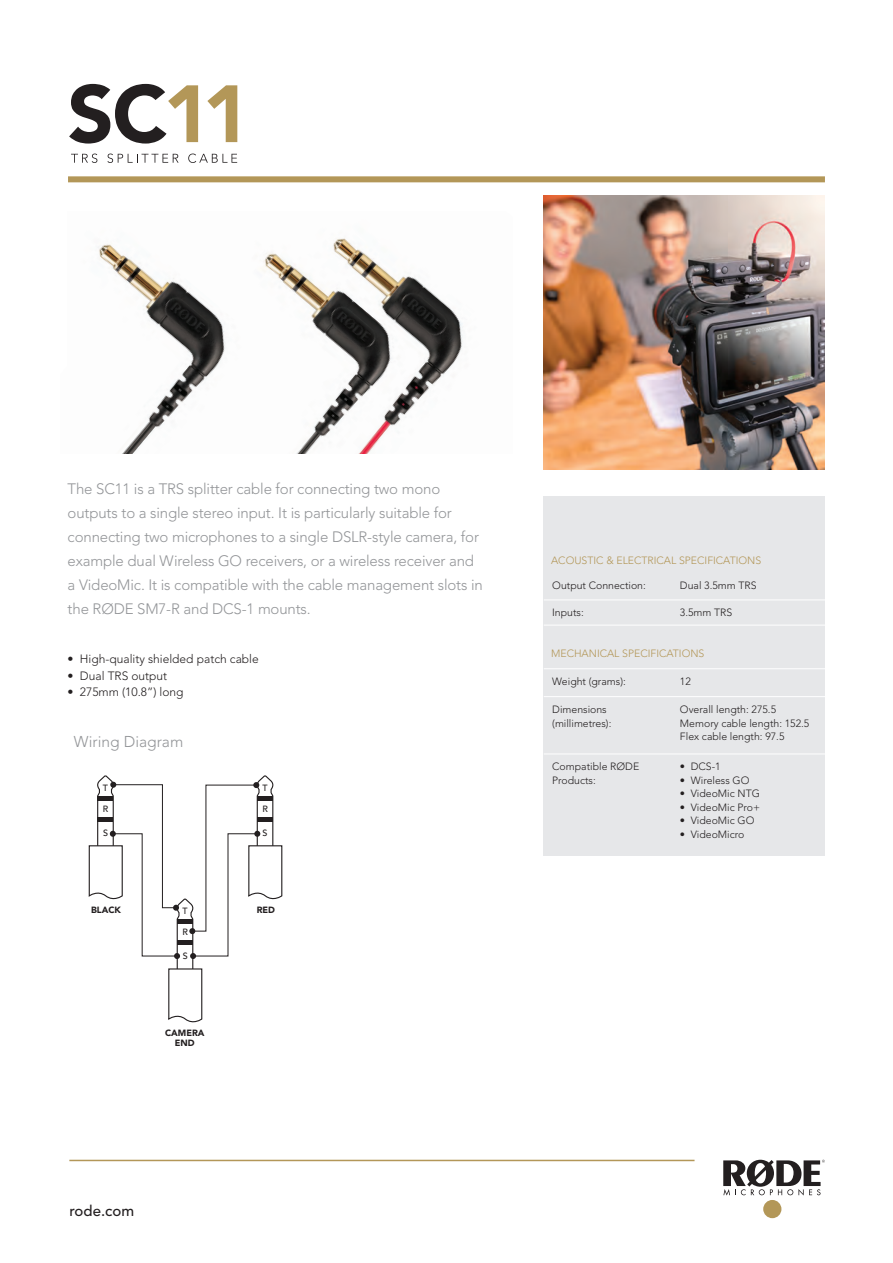
<style>
.page{position:relative;width:893px;height:1263px;background:#fff}
.page>*{position:absolute;margin:0;border:0;box-sizing:border-box;transform-origin:0 0}
.t1{font:300 15.6px "Avenir";color:#939598}
.t2{font:300 15px/24px "Avenir";letter-spacing:-.01em;color:#939598}
.t3{font:500 15px "Avenir";color:#231f20}
.t4{font:300 12px "Avenir";color:#231f20}
.t5{font:300 10.5px/13.5px "Avenir";color:#231f20}
.t6{font:300 10.5px "Avenir";color:#b39758}
.t7{font:900 9px/10.2px "Avenir";color:#231f20;text-align:center}
.t8{font:500 9px "Avenir";color:#231f20}
</style>
<div class="page">
<div style="left:544px;top:496px;width:281px;height:359px;background:#e6e7e9"></div>
<div style="left:68px;top:176px;width:757px;height:6px;background:#b39758"></div>
<hr style="left:544px;top:599px;width:285px;height:1px;background:#fff">
<hr style="left:544px;top:625px;width:285px;height:1px;background:#fff">
<hr style="left:544px;top:668px;width:283px;height:1px;background:#fff">
<hr style="left:544px;top:696px;width:283px;height:1px;background:#fff">
<hr style="left:544px;top:753px;width:283px;height:1px;background:#fff">
<img style="left:261px;top:238px;width:202px;height:215px">
<img style="left:98px;top:244px;width:128px;height:209px">
<svg style="left:88px;top:775px;width:195px;height:248px"></svg>
<hr style="left:257px;top:796px;width:16px;height:4px;background:#231f20">
<hr style="left:257px;top:817px;width:16px;height:4px;background:#231f20">
<svg style="left:71px;top:154px;width:26px;height:9px"></svg>
<svg style="left:107px;top:154px;width:72px;height:9px"></svg>
<svg style="left:188px;top:154px;width:49px;height:9px"></svg>
<svg style="left:69px;top:84px;width:129px;height:60px"></svg>
<svg style="left:207px;top:85px;width:30px;height:57px"></svg>
<hr style="left:69px;top:1160px;width:625px;height:1px;background:#b39758">
<svg style="left:723px;top:1160px;width:102px;height:35px"></svg>
<div style="left:763px;top:1200px;width:18px;height:18px;background:#b39758;border-radius:50%"></div>
<img style="left:544px;top:196px;width:281px;height:273px">
<p class="t2" style="left:68px;top:478px;width:417px">The SC11 is a TRS splitter cable for connecting two mono outputs to a single stereo input. It is particularly suitable for connecting two microphones to a single DSLR-style camera, for example dual Wireless GO receivers, or a wireless receiver and a VideoMic. It is compatible with the cable management slots in the RØDE SM7-R and DCS-1 mounts.</p>
<p class="t4" style="left:68px;top:654px;width:193px">• High-quality shielded patch cable</p>
<p class="t4" style="left:68px;top:671px;width:101px">• Dual TRS output</p>
<p class="t4" style="left:68px;top:687px;width:117px">• 275mm (10.8”) long</p>
<p class="t1" style="left:74px;top:735px;width:111px">Wiring Diagram</p>
<p class="t8" style="left:103px;top:782px;width:7px">T</p>
<p class="t8" style="left:103px;top:803px;width:7px">R</p>
<p class="t8" style="left:103px;top:828px;width:7px">S</p>
<p class="t8" style="left:263px;top:782px;width:7px">T</p>
<p class="t8" style="left:262px;top:803px;width:7px">R</p>
<p class="t8" style="left:263px;top:828px;width:7px">S</p>
<p class="t7" style="left:91px;top:905px;width:31px">BLACK</p>
<p class="t7" style="left:257px;top:905px;width:20px">RED</p>
<p class="t8" style="left:183px;top:906px;width:7px">T</p>
<p class="t8" style="left:182px;top:927px;width:7px">R</p>
<p class="t8" style="left:183px;top:951px;width:7px">S</p>
<p class="t7" style="left:165px;top:1029px;width:41px">CAMERA<br>END</p>
<p class="t3" style="left:69px;top:1202px;width:66px">rode.com</p>
<p class="t6" style="left:551px;top:556px;width:212px">ACOUSTIC &amp; ELECTRICAL SPECIFICATIONS</p>
<p class="t5" style="left:552px;top:579px;width:95px">Output Connection:</p>
<p class="t5" style="left:680px;top:579px;width:78px">Dual 3.5mm TRS</p>
<p class="t5" style="left:552px;top:607px;width:33px">Inputs:</p>
<p class="t5" style="left:680px;top:607px;width:54px">3.5mm TRS</p>
<p class="t6" style="left:551px;top:649px;width:155px">MECHANICAL SPECIFICATIONS</p>
<p class="t5" style="left:552px;top:676px;width:75px">Weight (grams):</p>
<p class="t5" style="left:680px;top:676px;width:12px">12</p>
<p class="t5" style="left:552px;top:704px;width:61px">Dimensions (millimetres):</p>
<p class="t5" style="left:680px;top:704px;width:131px">Overall length: 275.5<br>Memory cable length: 152.5<br>Flex cable length: 97.5</p>
<p class="t5" style="left:552px;top:761px;width:88px">Compatible RØDE<br>Products:</p>
<p class="t5" style="left:680px;top:761px;width:42px">• DCS-1</p>
<p class="t5" style="left:680px;top:774px;width:71px">• Wireless GO</p>
<p class="t5" style="left:680px;top:788px;width:82px">• VideoMic NTG</p>
<p class="t5" style="left:680px;top:801px;width:82px">• VideoMic Pro+</p>
<p class="t5" style="left:680px;top:815px;width:76px">• VideoMic GO</p>
<p class="t5" style="left:680px;top:828px;width:66px">• VideoMicro</p>
</div>
